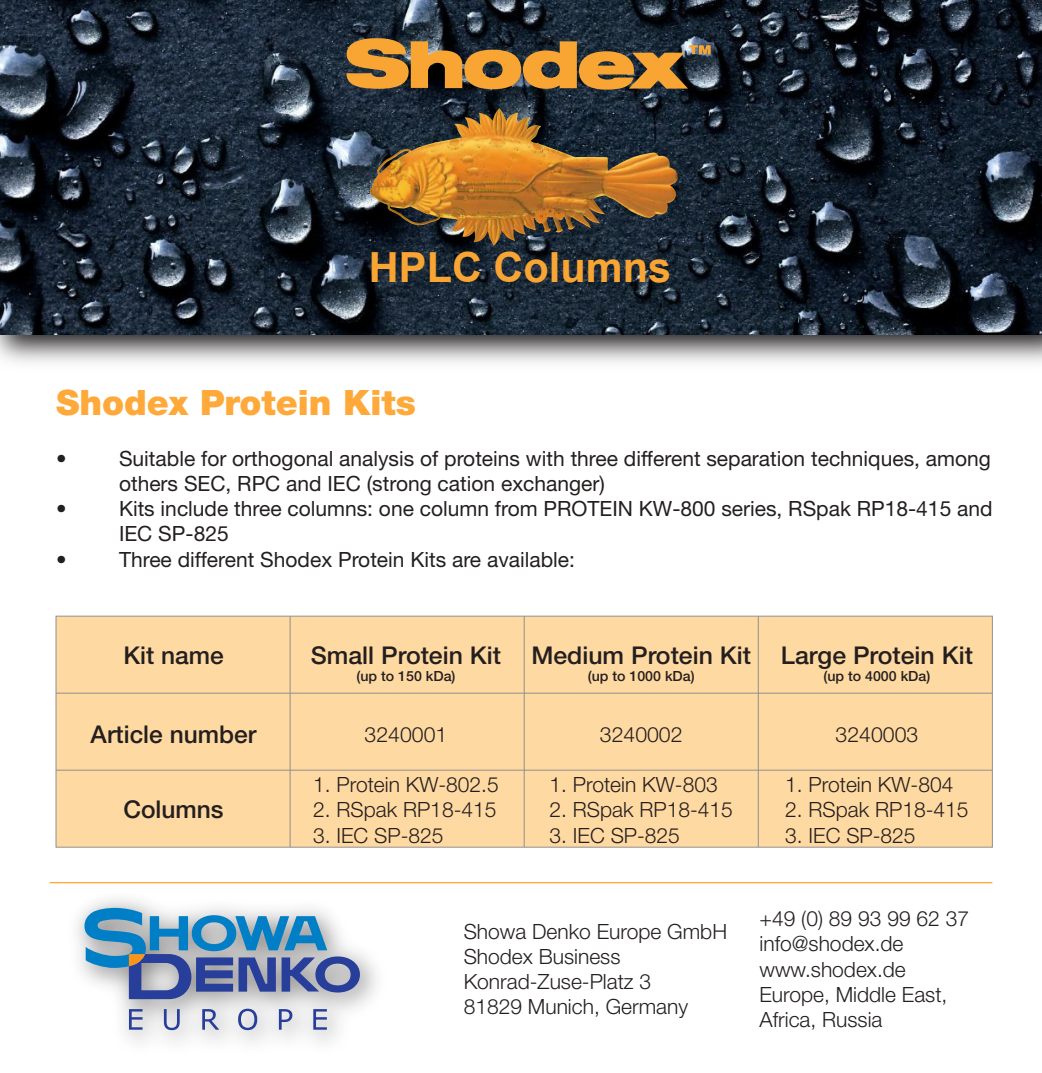
<style>
.page{position:relative;width:1042px;height:1073px;background:#fff}
.page>*{position:absolute;margin:0;border:0;box-sizing:border-box;transform-origin:0 0}
.t1{font:700 41.48px "Arial";color:#f9a533}
.t2{font:900 35px "Helvetica Neue LT Std";color:#fea939}
.t3{font:500 24.5px "Helvetica Neue LT Std";color:#241f1f}
.t4{font:300 21px/25.2px "Helvetica Neue LT Std";color:#241f1f}
.t5{font:21px/25.2px "Helvetica Neue LT Std";color:#241f1f}
.t6{font:500 14px "Helvetica Neue LT Std";color:#241f1f}
</style>
<div class="page">
<img style="left:0;top:334px;width:1042px;height:29px">
<img style="left:0;top:0;width:1042px;height:334px">
<svg style="left:346px;top:38px;width:364px;height:52px"></svg>
<img style="left:370px;top:113px;width:133px;height:133px">
<hr style="left:50px;top:882px;width:942px;height:1px;background:#fea939">
<img style="left:49px;top:882px;width:357px;height:161px">
<svg style="left:84px;top:908px;width:276px;height:91px"></svg>
<svg style="left:129px;top:1009px;width:14px;height:20px"></svg>
<svg style="left:164px;top:1009px;width:16px;height:21px"></svg>
<svg style="left:202px;top:1009px;width:17px;height:20px"></svg>
<svg style="left:238px;top:1008px;width:19px;height:22px"></svg>
<svg style="left:279px;top:1009px;width:13px;height:20px"></svg>
<svg style="left:313px;top:1009px;width:14px;height:20px"></svg>
<div style="left:56px;top:616px;width:936px;height:231px;background:#ffd9a2"></div>
<hr style="left:56px;top:770px;width:936px;height:1px;background:#241f1f">
<hr style="left:56px;top:693px;width:936px;height:1px;background:#241f1f">
<hr style="left:758px;top:616px;width:1px;height:231px;background:#241f1f">
<hr style="left:524px;top:616px;width:1px;height:231px;background:#241f1f">
<hr style="left:290px;top:616px;width:1px;height:231px;background:#241f1f">
<h1 class="t1" style="left:369px;top:240px;width:304px">HPLC Columns</h1>
<h2 class="t2" style="left:56px;top:382px;width:361px">Shodex Protein Kits</h2>
<p class="t5" style="left:56px;top:445px;width:12px">•</p>
<p class="t5" style="left:119px;top:445px;width:873px">Suitable for orthogonal analysis of proteins with three different separation techniques, among others SEC, RPC and IEC (strong cation exchanger)</p>
<p class="t5" style="left:56px;top:496px;width:12px">•</p>
<p class="t5" style="left:119px;top:496px;width:875px">Kits include three columns: one column from PROTEIN KW-800 series, RSpak RP18-415 and<br>IEC SP-825</p>
<p class="t5" style="left:56px;top:546px;width:12px">•</p>
<p class="t5" style="left:119px;top:546px;width:457px">Three different Shodex Protein Kits are available:</p>
<p class="t3" style="left:123px;top:641px;width:102px">Kit name</p>
<p class="t3" style="left:91px;top:720px;width:167px">Article number</p>
<p class="t3" style="left:123px;top:795px;width:102px">Columns</p>
<p class="t3" style="left:311px;top:641px;width:192px">Small Protein Kit</p>
<p class="t6" style="left:356px;top:668px;width:100px">(up to 150 kDa)</p>
<p class="t3" style="left:531px;top:641px;width:221px">Medium Protein Kit</p>
<p class="t6" style="left:588px;top:668px;width:108px">(up to 1000 kDa)</p>
<p class="t3" style="left:781px;top:641px;width:194px">Large Protein Kit</p>
<p class="t6" style="left:823px;top:668px;width:108px">(up to 4000 kDa)</p>
<p class="t4" style="left:365px;top:721px;width:84px">3240001</p>
<p class="t4" style="left:600px;top:721px;width:84px">3240002</p>
<p class="t4" style="left:835px;top:721px;width:84px">3240003</p>
<p class="t4" style="left:313px;top:771px;width:187px">1. Protein KW-802.5</p>
<p class="t4" style="left:313px;top:797px;width:185px">2. RSpak RP18-415</p>
<p class="t4" style="left:313px;top:822px;width:132px">3. IEC SP-825</p>
<p class="t4" style="left:549px;top:771px;width:170px">1. Protein KW-803</p>
<p class="t4" style="left:549px;top:797px;width:185px">2. RSpak RP18-415</p>
<p class="t4" style="left:549px;top:822px;width:132px">3. IEC SP-825</p>
<p class="t4" style="left:785px;top:771px;width:170px">1. Protein KW-804</p>
<p class="t4" style="left:785px;top:797px;width:185px">2. RSpak RP18-415</p>
<p class="t4" style="left:785px;top:822px;width:132px">3. IEC SP-825</p>
<p class="t4" style="left:464px;top:918px;width:265px">Showa Denko Europe GmbH<br>Shodex Business<br>Konrad-Zuse-Platz 3<br>81829 Munich, Germany</p>
<p class="t4" style="left:759px;top:905px;width:211px">+49 (0) 89 93 99 62 37 info@shodex.de www.shodex.de<br>Europe, Middle East,<br>Africa, Russia</p>
</div>
